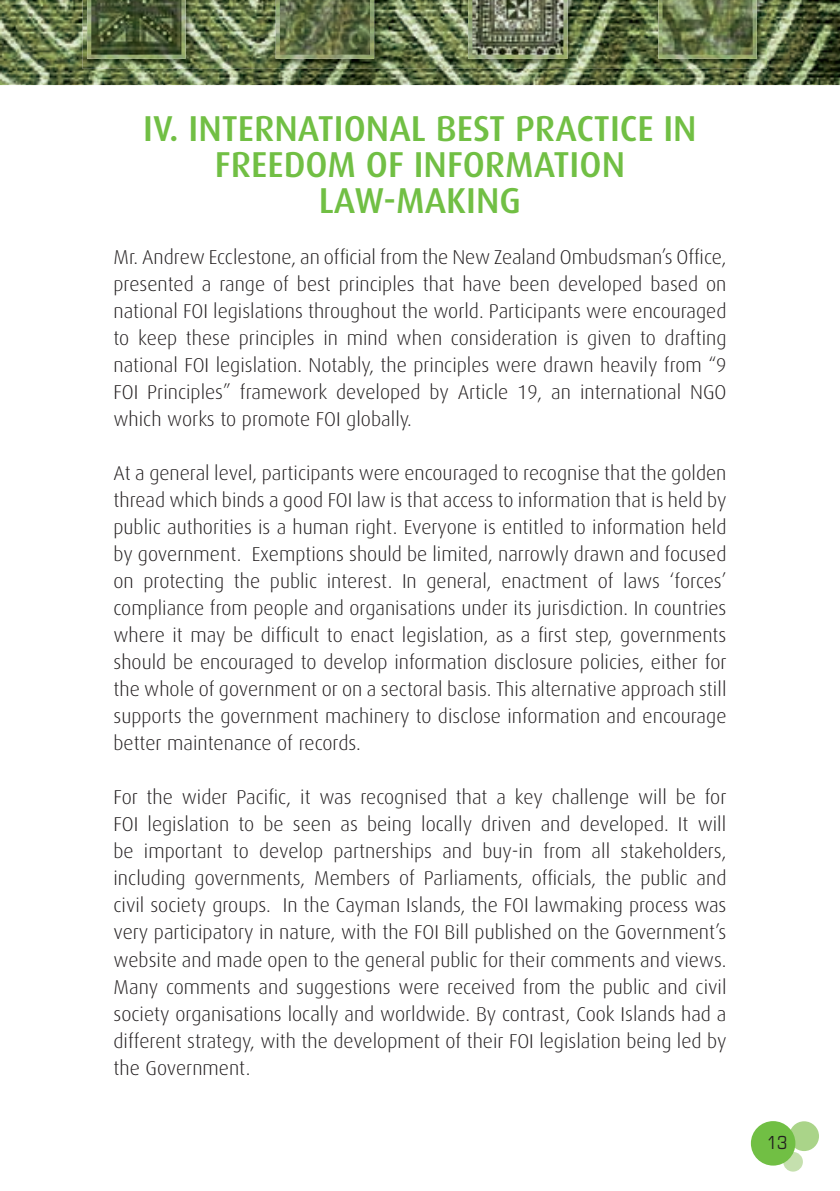
<style>
.page{position:relative;width:840px;height:1191px;background:#fff}
.page>*{position:absolute;margin:0;border:0;box-sizing:border-box;transform-origin:0 0}
.t1{font:500 36px/36px "Dax";color:#71bf44;text-align:center}
.t2{font:300 20px/27px "Dax";color:#231f20;text-align:justify}
.t3{font:condensed 18px "Eurostile";color:#231f20}
</style>
<div class="page">
<div style="left:782px;top:1152px;width:20px;height:19px;background:#c5e0ae;border-radius:50%"></div>
<div style="left:788px;top:1121px;width:30px;height:30px;background:#aad489;border-radius:50%"></div>
<div style="left:750px;top:1121px;width:45px;height:44px;background:#71bf44;border-radius:50%"></div>
<img style="left:0;top:0;width:839px;height:85px">
<img style="left:83px;top:0;width:683px;height:69px">
<img style="left:468px;top:0;width:99px;height:59px">
<img style="left:275px;top:0;width:99px;height:59px">
<img style="left:658px;top:0;width:98px;height:59px">
<img style="left:87px;top:0;width:98px;height:59px">
<h1 class="t1" style="left:143px;top:113px;width:554px">IV. INTERNATIONAL BEST PRACTICE IN<br>FREEDOM OF INFORMATION<br>LAW-MAKING</h1>
<p class="t2" style="left:113px;top:245px;width:614px">Mr. Andrew Ecclestone, an official from the New Zealand Ombudsman’s Office, presented a range of best principles that have been developed based on national FOI legislations throughout the world. Participants were encouraged to keep these principles in mind when consideration is given to drafting national FOI legislation. Notably, the principles were drawn heavily from “9<br>FOI Principles” framework developed by Article 19, an international NGO which works to promote FOI globally.</p>
<p class="t2" style="left:113px;top:461px;width:614px">At a general level, participants were encouraged to recognise that the golden thread which binds a good FOI law is that access to information that is held by public authorities is a human right. Everyone is entitled to information held by government. Exemptions should be limited, narrowly drawn and focused on protecting the public interest. In general, enactment of laws ‘forces’ compliance from people and organisations under its jurisdiction. In countries where it may be difficult to enact legislation, as a first step, governments should be encouraged to develop information disclosure policies, either for the whole of government or on a sectoral basis. This alternative approach still supports the government machinery to disclose information and encourage better maintenance of records.</p>
<p class="t2" style="left:113px;top:785px;width:614px">For the wider Pacific, it was recognised that a key challenge will be for FOI legislation to be seen as being locally driven and developed. It will be important to develop partnerships and buy-in from all stakeholders, including governments, Members of Parliaments, officials, the public and civil society groups. In the Cayman Islands, the FOI lawmaking process was very participatory in nature, with the FOI Bill published on the Government’s website and made open to the general public for their comments and views.<br>Many comments and suggestions were received from the public and civil society organisations locally and worldwide. By contrast, Cook Islands had a different strategy, with the development of their FOI legislation being led by the Government.</p>
<p class="t3" style="left:766px;top:1135px;width:22px">13</p>
</div>
